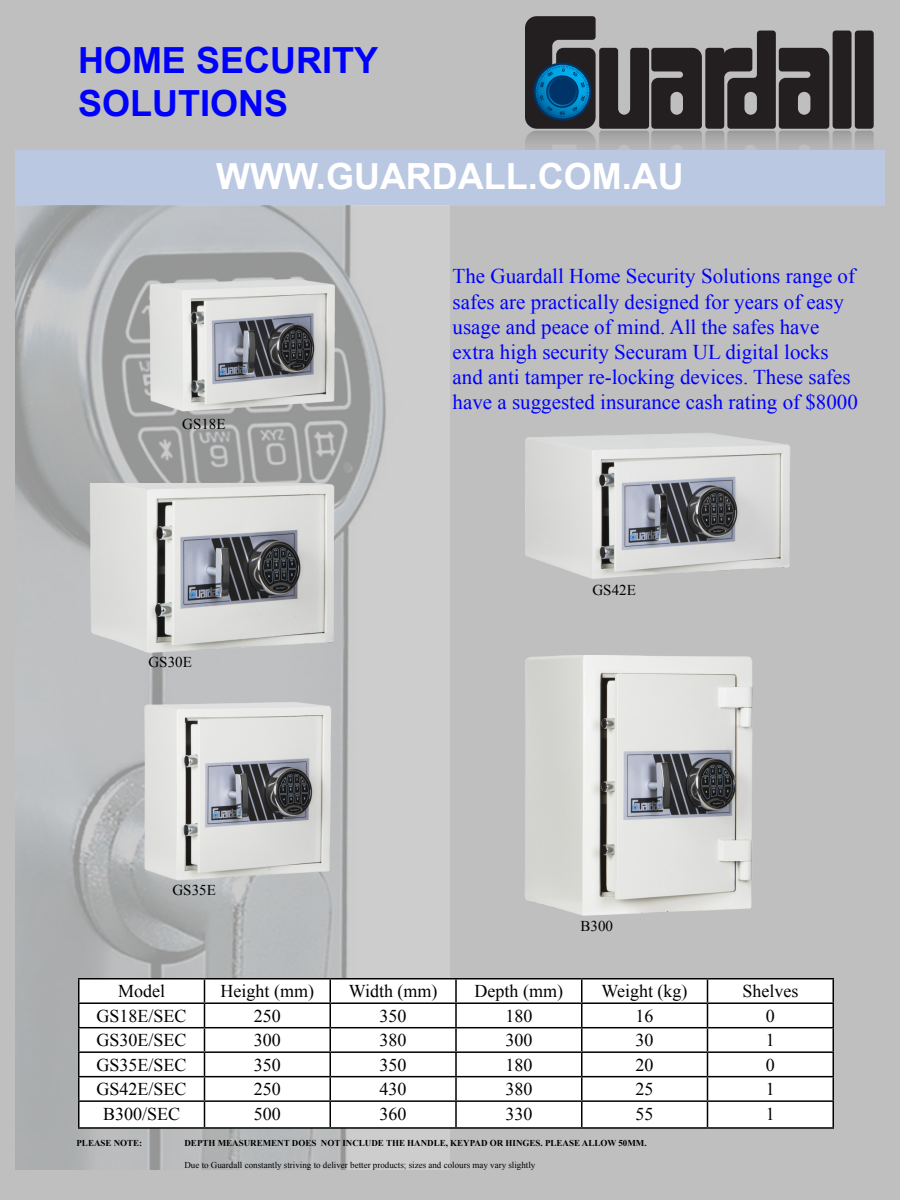
<style>
.page{position:relative;width:900px;height:1200px;background:#bfbfbf}
.page>*{position:absolute;margin:0;border:0;box-sizing:border-box;transform-origin:0 0}
.t1{font:700 36px/43.2px "Arial";color:#00f}
.t2{font:700 36px "Arial";color:#fff}
.t3{font:21px/25.2px "Times New Roman";color:#00f}
.t4{font:18px "Times New Roman";color:#000}
.t5{font:15px "Times New Roman";color:#000}
.t6{font:9px "Times New Roman";color:#000}
.t7{font:700 9px "Times New Roman";color:#000}
</style>
<div class="page">
<svg style="left:525px;top:16px;width:349px;height:132px"></svg>
<div style="left:15px;top:150px;width:870px;height:56px;background:#bac8e2"></div>
<img style="left:15px;top:206px;width:435px;height:964px">
<img style="left:125px;top:254px;width:233px;height:169px">
<img style="left:76px;top:484px;width:274px;height:178px">
<img style="left:525px;top:433px;width:265px;height:146px">
<img style="left:122px;top:698px;width:260px;height:192px">
<img style="left:525px;top:656px;width:228px;height:260px">
<div style="left:80px;top:979px;width:752px;height:149px;background:#fff"></div>
<hr style="left:78px;top:978px;width:126px;height:2px;background:#000">
<hr style="left:78px;top:980px;width:2px;height:22px;background:#000">
<hr style="left:204px;top:978px;width:126px;height:2px;background:#000">
<hr style="left:330px;top:978px;width:126px;height:2px;background:#000">
<hr style="left:456px;top:978px;width:126px;height:2px;background:#000">
<hr style="left:455px;top:980px;width:2px;height:22px;background:#000">
<hr style="left:582px;top:978px;width:125px;height:2px;background:#000">
<hr style="left:708px;top:978px;width:126px;height:2px;background:#000">
<hr style="left:832px;top:980px;width:2px;height:22px;background:#000">
<hr style="left:78px;top:1002px;width:126px;height:2px;background:#000">
<hr style="left:78px;top:1004px;width:2px;height:23px;background:#000">
<hr style="left:204px;top:1002px;width:126px;height:2px;background:#000">
<hr style="left:330px;top:1002px;width:126px;height:2px;background:#000">
<hr style="left:456px;top:1002px;width:126px;height:2px;background:#000">
<hr style="left:455px;top:1004px;width:2px;height:23px;background:#000">
<hr style="left:582px;top:1002px;width:125px;height:2px;background:#000">
<hr style="left:708px;top:1002px;width:126px;height:2px;background:#000">
<hr style="left:832px;top:1004px;width:2px;height:23px;background:#000">
<hr style="left:78px;top:1027px;width:126px;height:1px;background:#000">
<hr style="left:78px;top:1028px;width:2px;height:23px;background:#000">
<hr style="left:204px;top:1027px;width:126px;height:1px;background:#000">
<hr style="left:330px;top:1027px;width:126px;height:1px;background:#000">
<hr style="left:456px;top:1027px;width:126px;height:1px;background:#000">
<hr style="left:455px;top:1028px;width:2px;height:23px;background:#000">
<hr style="left:582px;top:1027px;width:125px;height:1px;background:#000">
<hr style="left:708px;top:1027px;width:126px;height:1px;background:#000">
<hr style="left:832px;top:1028px;width:2px;height:23px;background:#000">
<hr style="left:78px;top:1051px;width:126px;height:2px;background:#000">
<hr style="left:78px;top:1053px;width:2px;height:23px;background:#000">
<hr style="left:204px;top:1051px;width:126px;height:2px;background:#000">
<hr style="left:330px;top:1051px;width:126px;height:2px;background:#000">
<hr style="left:456px;top:1051px;width:126px;height:2px;background:#000">
<hr style="left:455px;top:1053px;width:2px;height:23px;background:#000">
<hr style="left:582px;top:1051px;width:125px;height:2px;background:#000">
<hr style="left:708px;top:1051px;width:126px;height:2px;background:#000">
<hr style="left:832px;top:1053px;width:2px;height:23px;background:#000">
<hr style="left:78px;top:1076px;width:126px;height:1px;background:#000">
<hr style="left:78px;top:1077px;width:2px;height:23px;background:#000">
<hr style="left:204px;top:1076px;width:126px;height:1px;background:#000">
<hr style="left:330px;top:1076px;width:126px;height:1px;background:#000">
<hr style="left:456px;top:1076px;width:126px;height:1px;background:#000">
<hr style="left:455px;top:1077px;width:2px;height:23px;background:#000">
<hr style="left:582px;top:1076px;width:125px;height:1px;background:#000">
<hr style="left:708px;top:1076px;width:126px;height:1px;background:#000">
<hr style="left:832px;top:1077px;width:2px;height:23px;background:#000">
<hr style="left:78px;top:1100px;width:126px;height:2px;background:#000">
<hr style="left:78px;top:1102px;width:2px;height:25px;background:#000">
<hr style="left:204px;top:1100px;width:126px;height:2px;background:#000">
<svg style="left:204px;top:980px;width:1px;height:147px"></svg>
<hr style="left:330px;top:1100px;width:126px;height:2px;background:#000">
<svg style="left:330px;top:980px;width:1px;height:147px"></svg>
<hr style="left:456px;top:1100px;width:126px;height:2px;background:#000">
<hr style="left:455px;top:1102px;width:2px;height:25px;background:#000">
<hr style="left:582px;top:1100px;width:125px;height:2px;background:#000">
<svg style="left:581px;top:980px;width:1px;height:147px"></svg>
<hr style="left:708px;top:1100px;width:126px;height:2px;background:#000">
<svg style="left:707px;top:980px;width:1px;height:147px"></svg>
<hr style="left:832px;top:1102px;width:2px;height:25px;background:#000">
<hr style="left:78px;top:1127px;width:126px;height:2px;background:#000">
<hr style="left:204px;top:1127px;width:126px;height:2px;background:#000">
<hr style="left:330px;top:1127px;width:126px;height:2px;background:#000">
<hr style="left:456px;top:1127px;width:126px;height:2px;background:#000">
<hr style="left:582px;top:1127px;width:125px;height:2px;background:#000">
<hr style="left:708px;top:1127px;width:126px;height:2px;background:#000">
<p class="t1" style="left:78px;top:40px;width:302px">HOME SECURITY<br>SOLUTIONS</p>
<p class="t2" style="left:216px;top:152px;width:469px">WWW.GUARDALL.COM.AU</p>
<p class="t5" style="left:182px;top:414px;width:45px">GS18E</p>
<p class="t5" style="left:148px;top:652px;width:45px">GS30E</p>
<p class="t5" style="left:172px;top:880px;width:45px">GS35E</p>
<p class="t3" style="left:453px;top:263px;width:407px">The Guardall Home Security Solutions range of safes are practically designed for years of easy usage and peace of mind. All the safes have extra high security Securam UL digital locks and anti tamper re-locking devices. These safes have a suggested insurance cash rating of $8000</p>
<p class="t5" style="left:592px;top:580px;width:45px">GS42E</p>
<p class="t5" style="left:580px;top:916px;width:34px">B300</p>
<p class="t4" style="left:118px;top:979px;width:48px">Model</p>
<p class="t4" style="left:221px;top:979px;width:95px">Height (mm)</p>
<p class="t4" style="left:349px;top:979px;width:90px">Width (mm)</p>
<p class="t4" style="left:475px;top:979px;width:90px">Depth (mm)</p>
<p class="t4" style="left:602px;top:979px;width:88px">Weight (kg)</p>
<p class="t4" style="left:742px;top:979px;width:57px">Shelves</p>
<p class="t4" style="left:97px;top:1004px;width:92px">GS18E/SEC</p>
<p class="t4" style="left:254px;top:1004px;width:28px">250</p>
<p class="t4" style="left:380px;top:1004px;width:29px">350</p>
<p class="t4" style="left:505px;top:1004px;width:28px">180</p>
<p class="t4" style="left:636px;top:1004px;width:19px">16</p>
<p class="t4" style="left:766px;top:1004px;width:10px">0</p>
<p class="t4" style="left:97px;top:1028px;width:92px">GS30E/SEC</p>
<p class="t4" style="left:254px;top:1028px;width:28px">300</p>
<p class="t4" style="left:380px;top:1028px;width:29px">380</p>
<p class="t4" style="left:505px;top:1028px;width:28px">300</p>
<p class="t4" style="left:636px;top:1028px;width:19px">30</p>
<p class="t4" style="left:766px;top:1028px;width:10px">1</p>
<p class="t4" style="left:97px;top:1053px;width:92px">GS35E/SEC</p>
<p class="t4" style="left:254px;top:1053px;width:28px">350</p>
<p class="t4" style="left:380px;top:1053px;width:29px">350</p>
<p class="t4" style="left:505px;top:1053px;width:28px">180</p>
<p class="t4" style="left:636px;top:1053px;width:19px">20</p>
<p class="t4" style="left:766px;top:1053px;width:10px">0</p>
<p class="t4" style="left:97px;top:1077px;width:92px">GS42E/SEC</p>
<p class="t4" style="left:254px;top:1077px;width:28px">250</p>
<p class="t4" style="left:380px;top:1077px;width:29px">430</p>
<p class="t4" style="left:505px;top:1077px;width:28px">380</p>
<p class="t4" style="left:636px;top:1077px;width:19px">25</p>
<p class="t4" style="left:766px;top:1077px;width:10px">1</p>
<p class="t4" style="left:103px;top:1102px;width:79px">B300/SEC</p>
<p class="t4" style="left:254px;top:1102px;width:28px">500</p>
<p class="t4" style="left:380px;top:1102px;width:29px">360</p>
<p class="t4" style="left:505px;top:1102px;width:28px">330</p>
<p class="t4" style="left:636px;top:1102px;width:19px">55</p>
<p class="t4" style="left:766px;top:1102px;width:10px">1</p>
<p class="t7" style="left:76px;top:1137px;width:67px">PLEASE NOTE:</p>
<p class="t7" style="left:184px;top:1137px;width:464px">DEPTH MEASUREMENT DOES NOT INCLUDE THE HANDLE, KEYPAD OR HINGES. PLEASE ALLOW 50MM.</p>
<p class="t6" style="left:184px;top:1159px;width:352px">Due to Guardall constantly striving to deliver better products; sizes and colours may vary slightly</p>
</div>
